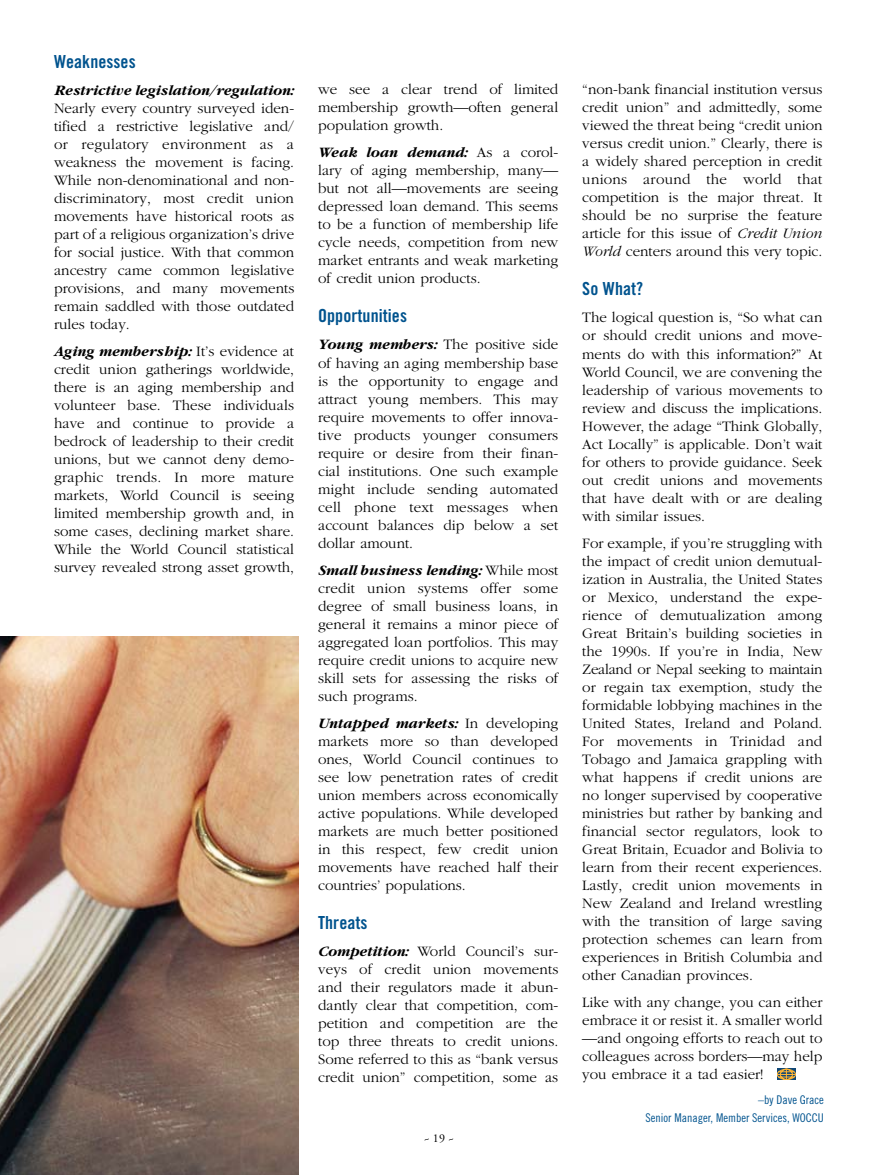
<style>
.page{position:relative;width:878px;height:1175px;background:#fff}
.page>*{position:absolute;margin:0;border:0;box-sizing:border-box;transform-origin:0 0}
.t1{font:18px "Trade Gothic Bold Cond Twenty";letter-spacing:.005em;color:#00538e}
.t2{font:300 15px/18px "Garamond";color:#000;text-align:justify}
.t3{font:12px/18px "Trade Gothic Cond Eighteen";color:#00538e;text-align:right}
.t4{font:12px "Adobe Garamond";color:#000}
.s1{font-weight:700;font-style:italic}
.s2{font-style:italic}
</style>
<div class="page">
<img style="left:0;top:636px;width:298px;height:538px">
<svg style="left:777px;top:1068px;width:18px;height:11px"></svg>
<p class="t1" style="left:54px;top:51px;width:83px">Weaknesses</p>
<p class="t2" style="left:54px;top:82px;width:242px"><span class="s1">Restrictive legislation/regulation:<br></span>Nearly every country surveyed iden&shy;tified a restrictive legislative and/ or regulatory environment as a weakness the movement is facing.<br>While non-denominational and non&shy;discriminatory, most credit union movements have historical roots as part of a religious organization’s drive for social justice. With that common ancestry came common legislative provisions, and many movements remain saddled with those outdated rules today.</p>
<p class="t2" style="left:54px;top:343px;width:242px"><span class="s1">Aging membership:</span> It’s evidence at credit union gatherings worldwide, there is an aging membership and volunteer base. These individuals have and continue to provide a bedrock of leadership to their credit unions, but we cannot deny demo&shy;graphic trends. In more mature markets, World Council is seeing limited membership growth and, in some cases, declining market share.<br>While the World Council statistical survey revealed strong asset growth,</p>
<p class="t2" style="left:318px;top:80px;width:242px">we see a clear trend of limited membership growth—often general population growth.</p>
<p class="t2" style="left:318px;top:143px;width:242px"><span class="s1">Weak loan demand:</span> As a corol&shy;lary of aging membership, many— but not all—movements are seeing depressed loan demand. This seems to be a function of membership life cycle needs, competition from new market entrants and weak marketing of credit union products.</p>
<p class="t1" style="left:318px;top:305px;width:90px">Opportunities</p>
<p class="t2" style="left:318px;top:336px;width:242px"><span class="s1">Young members:</span> The positive side of having an aging membership base is the opportunity to engage and attract young members. This may require movements to offer innova&shy;tive products younger consumers require or desire from their finan&shy;cial institutions. One such example might include sending automated cell phone text messages when account balances dip below a set dollar amount.</p>
<p class="t2" style="left:318px;top:561px;width:242px"><span class="s1">Small business lending:</span> While most credit union systems offer some degree of small business loans, in general it remains a minor piece of aggregated loan portfolios. This may require credit unions to acquire new skill sets for assessing the risks of such programs.</p>
<p class="t2" style="left:318px;top:714px;width:242px"><span class="s1">Untapped markets:</span> In developing markets more so than developed ones, World Council continues to see low penetration rates of credit union members across economically active populations. While developed markets are much better positioned in this respect, few credit union movements have reached half their countries’ populations.</p>
<p class="t1" style="left:318px;top:912px;width:51px">Threats</p>
<p class="t2" style="left:318px;top:943px;width:242px"><span class="s1">Competition:</span> World Council’s sur&shy;veys of credit union movements and their regulators made it abun&shy;dantly clear that competition, com&shy;petition and competition are the top three threats to credit unions.<br>Some referred to this as “bank versus credit union” competition, some as</p>
<p class="t4" style="left:423px;top:1131px;width:32px">~ 19 ~</p>
<p class="t2" style="left:582px;top:80px;width:242px">“non-bank financial institution versus credit union” and admittedly, some viewed the threat being “credit union versus credit union.” Clearly, there is a widely shared perception in credit unions around the world that competition is the major threat. It should be no surprise the feature article for this issue of <span class="s2">Credit Union World</span> centers around this very topic.</p>
<p class="t1" style="left:582px;top:278px;width:62px">So What?</p>
<p class="t2" style="left:582px;top:309px;width:242px">The logical question is, “So what can or should credit unions and move&shy;ments do with this information?” At World Council, we are convening the leadership of various movements to review and discuss the implications.<br>However, the adage “Think Globally, Act Locally” is applicable. Don’t wait for others to provide guidance. Seek out credit unions and movements that have dealt with or are dealing with similar issues.</p>
<p class="t2" style="left:582px;top:534px;width:242px">For example, if you’re struggling with the impact of credit union demutual&shy;ization in Australia, the United States or Mexico, understand the expe&shy;rience of demutualization among Great Britain’s building societies in the 1990s. If you’re in India, New Zealand or Nepal seeking to maintain or regain tax exemption, study the formidable lobbying machines in the United States, Ireland and Poland.<br>For movements in Trinidad and Tobago and Jamaica grappling with what happens if credit unions are no longer supervised by cooperative ministries but rather by banking and financial sector regulators, look to Great Britain, Ecuador and Bolivia to learn from their recent experiences.<br>Lastly, credit union movements in New Zealand and Ireland wrestling with the transition of large saving protection schemes can learn from experiences in British Columbia and other Canadian provinces.</p>
<p class="t2" style="left:582px;top:993px;width:242px">Like with any change, you can either embrace it or resist it. A smaller world —and ongoing efforts to reach out to colleagues across borders—may help you embrace it a tad easier!</p>
<p class="t3" style="left:645px;top:1090px;width:180px">–by Dave Grace<br>Senior Manager, Member Services, WOCCU</p>
</div>
